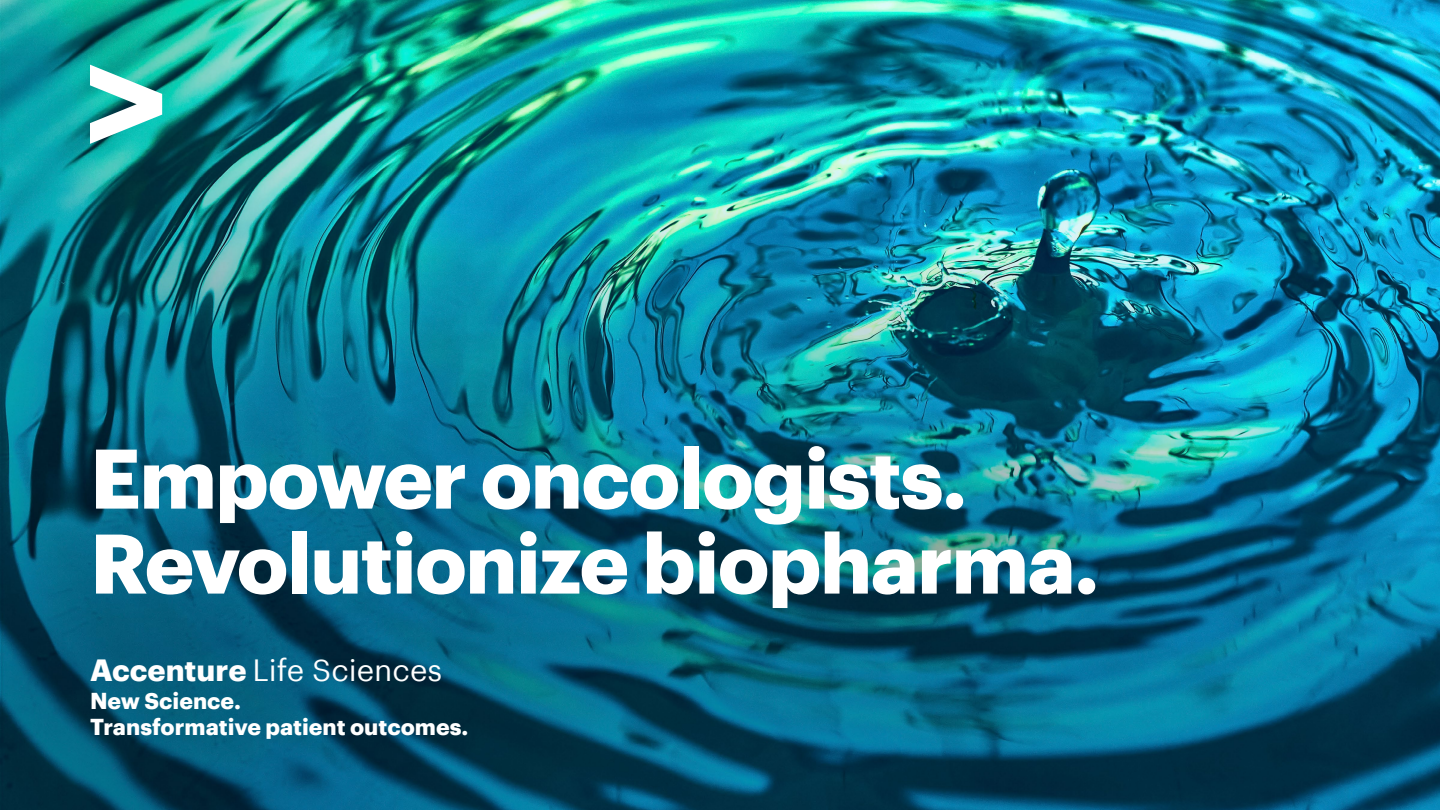
<style>
.page{position:relative;width:1440px;height:810px;background:#fff}
.page>*{position:absolute;margin:0;border:0;box-sizing:border-box;transform-origin:0 0}
.t1{font:700 82.5px/85px "Graphik";letter-spacing:-.02em;color:#fff}
.t2{font:700 80px "Graphik";letter-spacing:-.02em;color:#fff}
.t3{font:30px "Graphik";color:#fff}
.t4{font:700 22.5px/26.2px "Graphik";color:#fff}
.s1{font-weight:700}
</style>
<div class="page">
<img style="left:0;top:0;width:1440px;height:810px">
<svg style="left:90px;top:65px;width:72px;height:104px"></svg>
<p class="t1" style="left:90px;top:429px;width:1011px">Empower oncologists.<br>Revolutionize biopharma.</p>
<p class="t2" style="left:90px;top:483px;width:904px">Empower oncologists—</p>
<p class="t3" style="left:90px;top:648px;width:354px"><span class="s1">Accenture</span> Life Sciences</p>
<p class="t4" style="left:90px;top:686px;width:380px">New Science.<br>Transformative patient outcomes.</p>
</div>
